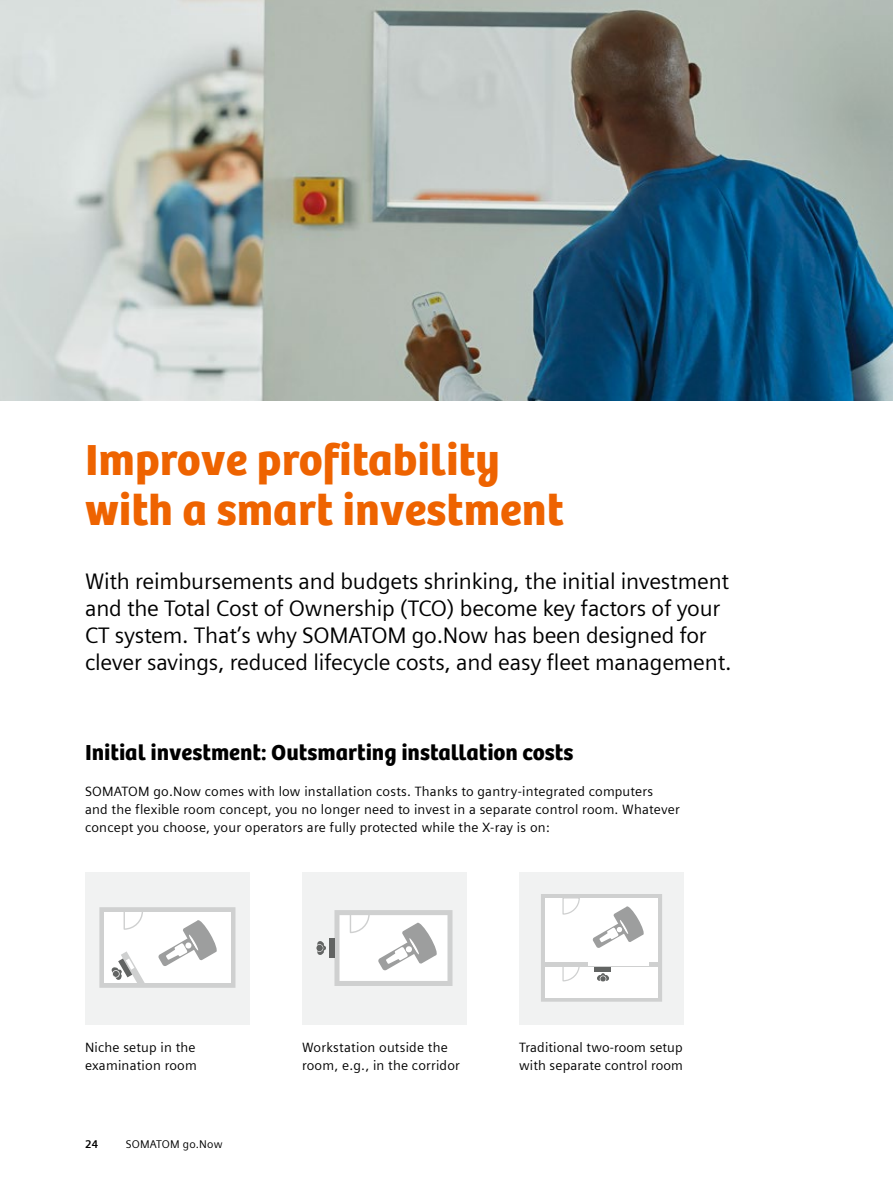
<style>
.page{position:relative;width:893px;height:1191px;background:#fff}
.page>*{position:absolute;margin:0;border:0;box-sizing:border-box;transform-origin:0 0}
.t1{font:45px/49.5px "SH Bree Headline Regular";color:#ee6300}
.t2{font:22.5px/27px "Siemens Sans";letter-spacing:-.01em;color:#000}
.t3{font:22.5px "SH Bree Headline Regular";color:#000}
.t4{font:13.5px/18px "Siemens Sans";letter-spacing:.015em;color:#000}
.t5{font:11.25px "Siemens Sans";letter-spacing:.015em;color:#000}
.t6{font:700 11.25px "Siemens Sans";color:#000}
</style>
<div class="page">
<img style="left:0;top:0;width:893px;height:400px">
<div style="left:85px;top:872px;width:165px;height:153px;background:#f1f2f2"></div>
<svg style="left:99px;top:907px;width:136px;height:80px"></svg>
<div style="left:519px;top:872px;width:165px;height:153px;background:#f1f2f2"></div>
<svg style="left:541px;top:894px;width:121px;height:107px"></svg>
<hr style="left:594px;top:967px;width:17px;height:4px;background:#626463">
<hr style="left:588px;top:962px;width:60px;height:3px;background:#fff">
<div style="left:302px;top:872px;width:165px;height:153px;background:#f1f2f2"></div>
<svg style="left:334px;top:910px;width:118px;height:76px"></svg>
<div style="left:329px;top:938px;width:5px;height:19px;background:#626463"></div>
<svg style="left:317px;top:941px;width:9px;height:14px"></svg>
<h1 class="t1" style="left:85px;top:434px;width:480px">Improve profitability with a smart investment</h1>
<p class="t2" style="left:85px;top:566px;width:648px">With reimbursements and budgets shrinking, the initial investment and the Total Cost of Ownership (TCO) become key factors of your CT system. That’s why SOMATOM go.Now has been designed for clever savings, reduced lifecycle costs, and easy fleet management.</p>
<h2 class="t3" style="left:85px;top:735px;width:490px">Initial investment: Outsmarting installation costs</h2>
<p class="t4" style="left:85px;top:781px;width:596px">SOMATOM go.Now comes with low installation costs. Thanks to gantry-integrated computers<br>and the flexible room concept, you no longer need to invest in a separate control room. Whatever concept you choose, your operators are fully protected while the X-ray is on:</p>
<p class="t4" style="left:85px;top:1037px;width:113px">Niche setup in the examination room</p>
<p class="t4" style="left:302px;top:1037px;width:159px">Workstation outside the room, e.g., in the corridor</p>
<p class="t4" style="left:519px;top:1037px;width:165px">Traditional two-room setup with separate control room</p>
<p class="t6" style="left:85px;top:1135px;width:15px">24</p>
<p class="t5" style="left:126px;top:1135px;width:98px">SOMATOM go.Now</p>
</div>
